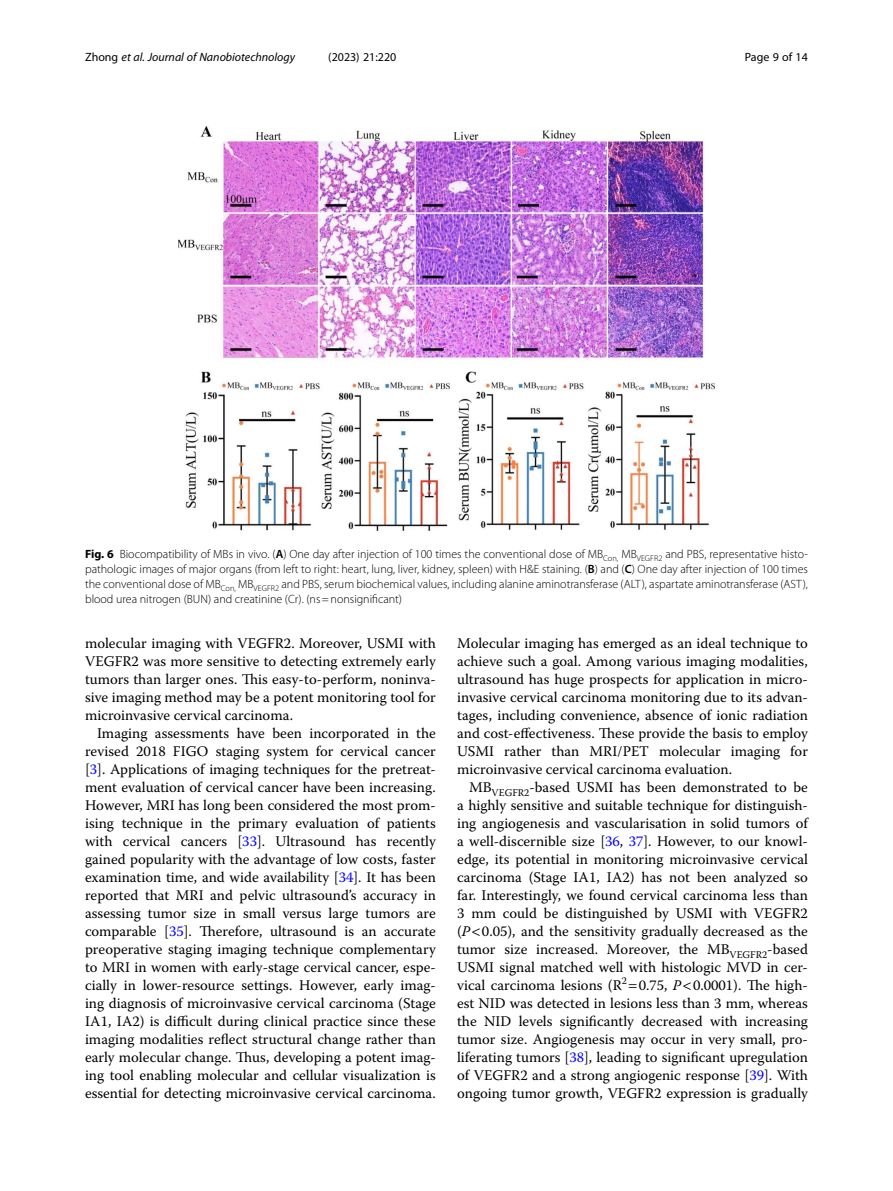
<style>
.page{position:relative;width:893px;height:1191px;background:#fff}
.page>*{position:absolute;margin:0;border:0;box-sizing:border-box;transform-origin:0 0}
.Body_Text_Indent{font:14.7px/18px "Warnock Pro";color:#000;text-align:justify}
.Body_Text{font:14.7px/18px "Warnock Pro";color:#000;text-align:justify}
.Figure_Caption{font:300 12px/15px "Myriad Pro";color:#000;text-align:justify}
.t1{font:italic 12px "Myriad Pro";color:#000}
.t2{font:12px "Myriad Pro";color:#000}
.s1{font-style:normal}
.s2{font-weight:700}
.s3{font-weight:600}
.s4{color:#00f}
.s5{font-style:italic}
</style>
<div class="page">
<img style="left:178px;top:126px;width:536px;height:405px">
<p class="t1" style="left:85px;top:50px;width:212px"><span class="s1">Zhong</span> et al. Journal of Nanobiotechnology</p>
<p class="t2" style="left:328px;top:50px;width:70px">(2023) 21:220</p>
<p class="t2" style="left:745px;top:50px;width:65px">Page 9 of 14</p>
<p class="Figure_Caption" style="left:85px;top:546px;width:724px"><span class="s2">Fig. 6</span> Biocompatibility of MBs in vivo. (<span class="s3">A</span>) One day after injection of 100 times the conventional dose of MB<sub>Con,</sub> MB<sub>VEGFR2</sub> and PBS, representative histo&shy;pathologic images of major organs (from left to right: heart, lung, liver, kidney, spleen) with H&amp;E staining. (<span class="s3">B</span>) and (<span class="s3">C</span>) One day after injection of 100 times the conventional dose of MB<sub>Con,</sub> MB<sub>VEGFR2</sub> and PBS, serum biochemical values, including alanine aminotransferase (ALT), aspartate aminotransferase (AST), blood urea nitrogen (BUN) and creatinine (Cr). (ns=nonsignificant)</p>
<p class="Body_Text" style="left:85px;top:634px;width:352px">molecular imaging with VEGFR2. Moreover, USMI with VEGFR2 was more sensitive to detecting extremely early tumors than larger ones. This easy-to-perform, noninva&shy;sive imaging method may be a potent monitoring tool for microinvasive cervical carcinoma.</p>
<p class="Body_Text_Indent" style="left:85px;top:724px;width:352px;text-indent:12px">Imaging assessments have been incorporated in the revised 2018 FIGO staging system for cervical cancer [<span class="s4">3</span>]. Applications of imaging techniques for the pretreat&shy;ment evaluation of cervical cancer have been increasing.<br>However, MRI has long been considered the most prom&shy;ising technique in the primary evaluation of patients with cervical cancers [<span class="s4">33</span>]. Ultrasound has recently gained popularity with the advantage of low costs, faster examination time, and wide availability [<span class="s4">34</span>]. It has been reported that MRI and pelvic ultrasound’s accuracy in assessing tumor size in small versus large tumors are comparable [<span class="s4">35</span>]. Therefore, ultrasound is an accurate preoperative staging imaging technique complementary to MRI in women with early-stage cervical cancer, espe&shy;cially in lower-resource settings. However, early imag&shy;ing diagnosis of microinvasive cervical carcinoma (Stage IA1, IA2) is difficult during clinical practice since these imaging modalities reflect structural change rather than early molecular change. Thus, developing a potent imag&shy;ing tool enabling molecular and cellular visualization is essential for detecting microinvasive cervical carcinoma.</p>
<p class="Body_Text_Indent" style="left:457px;top:634px;width:352px">Molecular imaging has emerged as an ideal technique to achieve such a goal. Among various imaging modalities, ultrasound has huge prospects for application in micro&shy;invasive cervical carcinoma monitoring due to its advan&shy;tages, including convenience, absence of ionic radiation and cost-effectiveness. These provide the basis to employ USMI rather than MRI/PET molecular imaging for microinvasive cervical carcinoma evaluation.</p>
<p class="Body_Text_Indent" style="left:457px;top:778px;width:352px;text-indent:12px">MB<sub>VEGFR2</sub>-based USMI has been demonstrated to be a highly sensitive and suitable technique for distinguish&shy;ing angiogenesis and vascularisation in solid tumors of a well-discernible size [<span class="s4">36</span>, <span class="s4">37</span>]. However, to our knowl&shy;edge, its potential in monitoring microinvasive cervical carcinoma (Stage IA1, IA2) has not been analyzed so far. Interestingly, we found cervical carcinoma less than 3 mm could be distinguished by USMI with VEGFR2 (<span class="s5">P</span> 0.05), and the sensitivity gradually decreased as the tumor size increased. Moreover, the MB<sub>VEGFR2</sub>-based USMI signal matched well with histologic MVD in cer&shy;vical carcinoma lesions (R<sup>2</sup> 0.75, <span class="s5">P</span> 0.0001). The high&shy;est NID was detected in lesions less than 3 mm, whereas the NID levels significantly decreased with increasing tumor size. Angiogenesis may occur in very small, pro&shy;liferating tumors [<span class="s4">38</span>], leading to significant upregulation of VEGFR2 and a strong angiogenic response [<span class="s4">39</span>]. With ongoing tumor growth, VEGFR2 expression is gradually</p>
</div>
